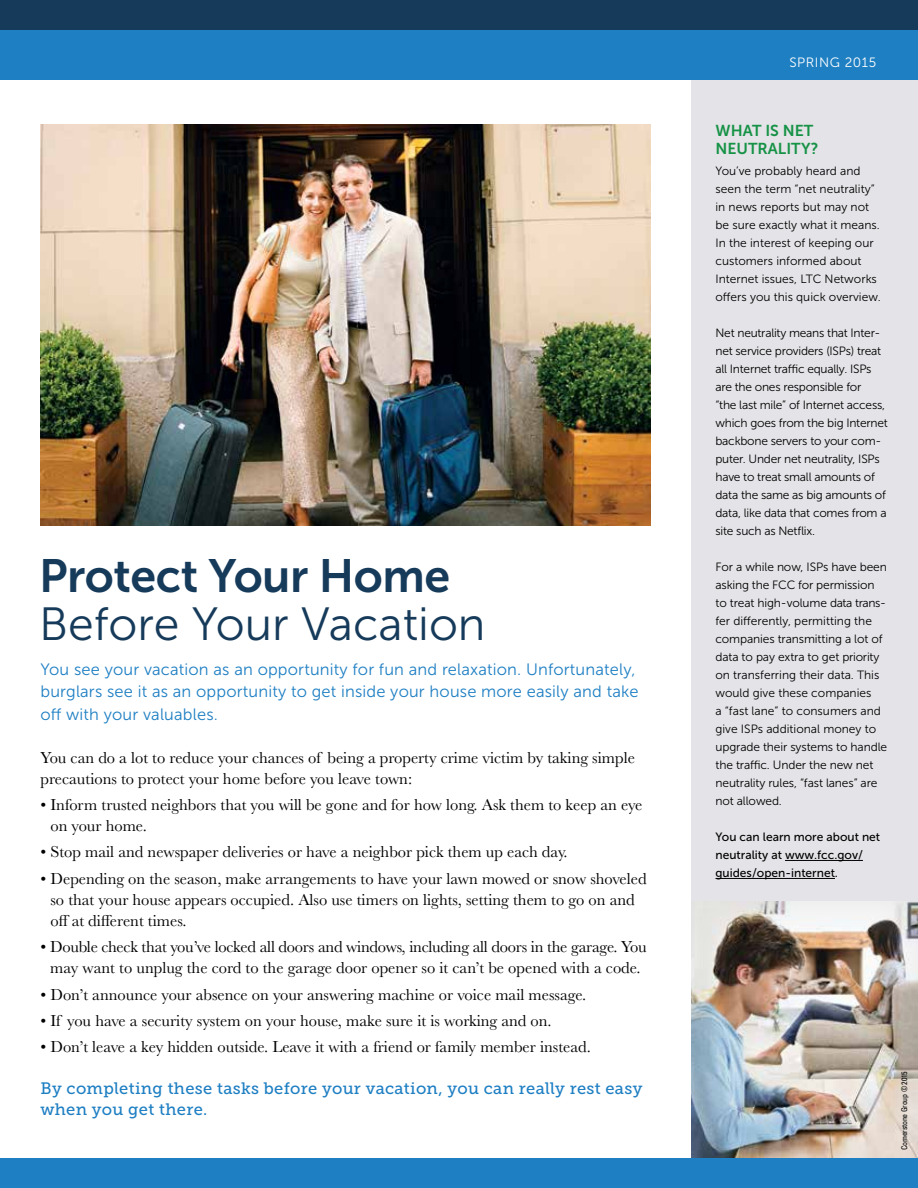
<style>
.page{position:relative;width:918px;height:1188px;background:#fff}
.page>*{position:absolute;margin:0;border:0;box-sizing:border-box;transform-origin:0 0}
.t1{font:46.5px "Museo Sans 300";color:#163a5a}
.t2{font:46.5px "Museo Sans 700";letter-spacing:-.01em;color:#163a5a}
.t3{font:16.5px/21px "Baskerville";color:#000}
.t4{font:16.5px/22.5px "Museo Sans 300";letter-spacing:.01em;color:#1e7fc3}
.t5{font:16.5px/21px "Museo Slab 500";letter-spacing:.02em;color:#1e7fc3}
.t6{font:15.75px/18px "Museo Sans 700";color:#169246}
.t7{font:13.5px "Museo Sans 300";letter-spacing:.04em;color:#fff}
.t8{font:12px/18px "Museo Sans 300";letter-spacing:-.01em;color:#000}
.t9{font:12px/18px "Museo Sans 500";color:#000}
.t10{font:condensed 7.8px "Univers";letter-spacing:-.03em;color:#000}
</style>
<div class="page">
<div style="left:691px;top:68px;width:227px;height:1095px;background:#e4e3e7"></div>
<div style="left:691px;top:899px;width:227px;height:289px;background:#000;opacity:.1"></div>
<div style="left:0;top:0;width:918px;height:30px;background:#163a5a"></div>
<div style="left:0;top:1158px;width:918px;height:30px;background:#1e7fc3"></div>
<div style="left:0;top:30px;width:918px;height:50px;background:#1e7fc3"></div>
<hr style="left:785px;top:860px;width:78px;height:1px;background:#000">
<hr style="left:716px;top:878px;width:119px;height:1px;background:#000">
<img style="left:40px;top:124px;width:610px;height:401px">
<h1 class="t2" style="left:39px;top:550px;width:413px">Protect Your Home</h1>
<h1 class="t1" style="left:39px;top:599px;width:448px">Before Your Vacation</h1>
<h2 class="t4" style="left:40px;top:658px;width:600px">You see your vacation as an opportunity for fun and relaxation. Unfortunately, burglars see it as an opportunity to get inside your house more easily and take off with your valuables.</h2>
<h2 class="t3" style="left:40px;top:747px;width:596px">You can do a lot to reduce your chances of being a property crime victim by taking simple precautions to protect your home before you leave town:</h2>
<h2 class="t3" style="left:50px;top:794px;width:593px;text-indent:-10px">• Inform trusted neighbors that you will be gone and for how long. Ask them to keep an eye on your home.</h2>
<h2 class="t3" style="left:40px;top:842px;width:529px">• Stop mail and newspaper deliveries or have a neighbor pick them up each day.</h2>
<h2 class="t3" style="left:50px;top:868px;width:598px;text-indent:-10px">• Depending on the season, make arrangements to have your lawn mowed or snow shoveled so that your house appears occupied. Also use timers on lights, setting them to go on and off at different times.</h2>
<h2 class="t3" style="left:40px;top:937px;width:608px;text-align:center">• Double check that you’ve locked all doors and windows, including all doors in the garage. You may want to unplug the cord to the garage door opener so it can’t be opened with a code.</h2>
<h2 class="t3" style="left:40px;top:984px;width:547px">• Don’t announce your absence on your answering machine or voice mail message.</h2>
<h2 class="t3" style="left:40px;top:1010px;width:513px">• If you have a security system on your house, make sure it is working and on.</h2>
<h2 class="t3" style="left:40px;top:1037px;width:552px">• Don’t leave a key hidden outside. Leave it with a friend or family member instead.</h2>
<h2 class="t5" style="left:40px;top:1078px;width:603px">By completing these tasks before your vacation, you can really rest easy when you get there.</h2>
<p class="t7" style="left:790px;top:55px;width:88px">SPRING 2015</p>
<h3 class="t6" style="left:716px;top:122px;width:105px">WHAT IS NET<br>NEUTRALITY?</h3>
<p class="t8" style="left:716px;top:162px;width:167px">You’ve probably heard and seen the term “net neutrality” in news reports but may not be sure exactly what it means.<br>In the interest of keeping our customers informed about<br>Internet issues, LTC Networks offers you this quick overview.</p>
<p class="t8" style="left:716px;top:324px;width:174px">Net neutrality means that Inter&shy;net service providers (ISPs) treat all Internet traffic equally. ISPs are the ones responsible for<br>“the last mile” of Internet access, which goes from the big Internet backbone servers to your com&shy;puter. Under net neutrality, ISPs have to treat small amounts of data the same as big amounts of data, like data that comes from a site such as Netflix.</p>
<p class="t8" style="left:716px;top:558px;width:173px">For a while now, ISPs have been asking the FCC for permission to treat high-volume data trans&shy;fer differently, permitting the companies transmitting a lot of data to pay extra to get priority on transferring their data. This would give these companies<br>a “fast lane” to consumers and give ISPs additional money to upgrade their systems to handle the traffic. Under the new net neutrality rules, “fast lanes” are not allowed.</p>
<p class="t9" style="left:716px;top:828px;width:166px">You can learn more about net neutrality at www.fcc.gov/ guides/open-internet.</p>
<p class="t10" style="left:899px;top:1150px;width:80px;rotate:-90deg">Cornerstone Group © 2015</p>
</div>
